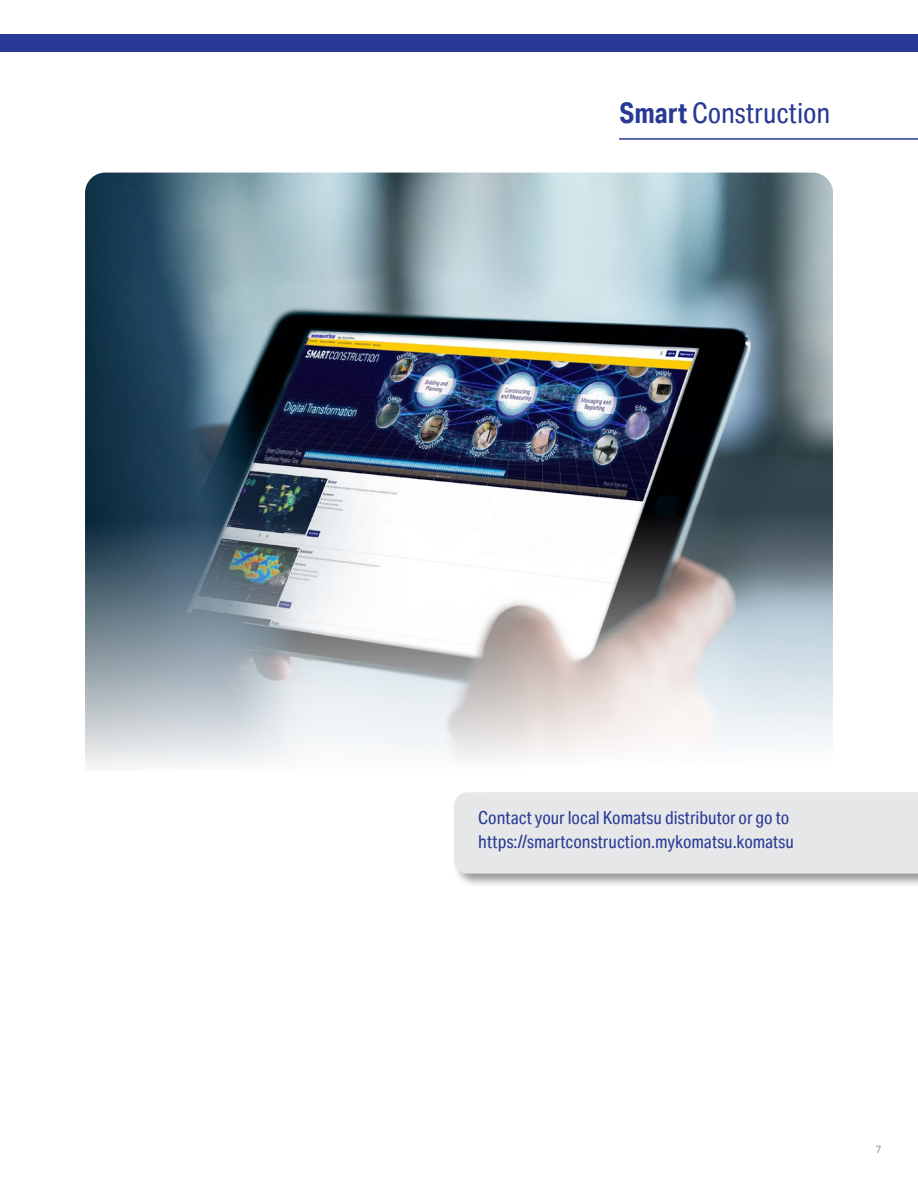
<style>
.page{position:relative;width:918px;height:1188px;background:#fff}
.page>*{position:absolute;margin:0;border:0;box-sizing:border-box;transform-origin:0 0}
.t1{font:28.5px "Aktiv Grotesk Cd";color:#273995}
.t2{font:18px/24px "Aktiv Grotesk Cd";color:#273995}
.t3{font:10.5px "Aktiv Grotesk";color:#939598}
.s1{font-weight:700}
</style>
<div class="page">
<div style="left:0;top:34px;width:918px;height:17px;background:#273995"></div>
<hr style="left:619px;top:138px;width:299px;height:2px;background:#273995">
<img style="left:85px;top:173px;width:748px;height:594px">
<div style="left:452px;top:791px;width:466px;height:98px;background:#000;opacity:.4"></div>
<div style="left:454px;top:792px;width:464px;height:82px;background:#e6e7e8"></div>
<h1 class="t1" style="left:620px;top:96px;width:212px"><span class="s1">Smart</span> Construction</h1>
<p class="t2" style="left:478px;top:806px;width:317px">Contact your local Komatsu distributor or go to https://smartconstruction.mykomatsu.komatsu</p>
<p class="t3" style="left:875px;top:1143px;width:8px">7</p>
</div>
